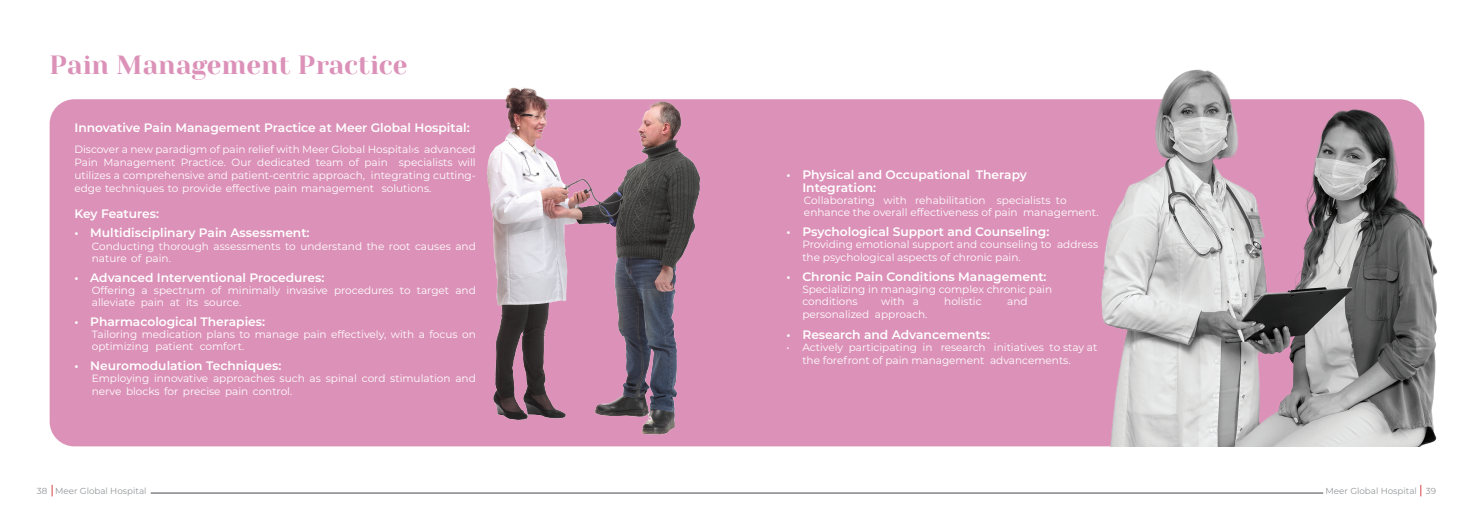
<style>
.page{position:relative;width:1474px;height:521px;background:#fff}
.page>*{position:absolute;margin:0;border:0;box-sizing:border-box;transform-origin:0 0}
.t1{font:26.25px "Yeseva One";color:#dc92b8}
.t2{font:600 12.25px/12.2px "Montserrat";color:#fff}
.t3{font:10.5px/12.2px "Montserrat";color:#fff}
.t4{font:8.75px "Montserrat";color:#939598}
.s1{font-size:12.25px;color:#d1232a}
</style>
<div class="page">
<hr style="left:737px;top:492px;width:586px;height:2px;background:#939598">
<hr style="left:151px;top:492px;width:586px;height:2px;background:#939598">
<div style="left:50px;top:99px;width:1374px;height:347px;background:#dc92b8;border-radius:25px"></div>
<img style="left:1088px;top:69px;width:350px;height:378px">
<img style="left:463px;top:87px;width:246px;height:360px">
<h1 class="t1" style="left:50px;top:45px;width:359px">Pain Management Practice</h1>
<p class="t2" style="left:74px;top:121px;width:397px">Innovative Pain Management Practice at Meer Global Hospital:</p>
<p class="t3" style="left:74px;top:142px;width:403px;line-height:13.1px;text-align:justify">Discover a new paradigm of pain relief with Meer Global Hospital›s advanced Pain Management Practice. Our dedicated team of pain specialists will utilizes a comprehensive and patient-centric approach, integrating cutting&shy;edge techniques to provide effective pain management solutions.</p>
<p class="t2" style="left:74px;top:207px;width:86px">Key Features:</p>
<p class="t2" style="left:74px;top:226px;width:236px">• Multidisciplinary Pain Assessment:</p>
<p class="t3" style="left:92px;top:239px;width:385px">Conducting thorough assessments to understand the root causes and nature of pain.</p>
<p class="t2" style="left:74px;top:271px;width:251px">• Advanced Interventional Procedures:</p>
<p class="t3" style="left:92px;top:284px;width:385px">Offering a spectrum of minimally invasive procedures to target and alleviate pain at its source.</p>
<p class="t2" style="left:74px;top:315px;width:192px">• Pharmacological Therapies:</p>
<p class="t3" style="left:92px;top:328px;width:385px">Tailoring medication plans to manage pain effectively, with a focus on optimizing patient comfort.</p>
<p class="t2" style="left:74px;top:359px;width:208px">• Neuromodulation Techniques:</p>
<p class="t3" style="left:92px;top:372px;width:385px">Employing innovative approaches such as spinal cord stimulation and nerve blocks for precise pain control.</p>
<p class="t2" style="left:802px;top:168px;width:226px;text-indent:-16px">• Physical and Occupational Therapy<br>Integration:</p>
<p class="t3" style="left:804px;top:194px;width:296px">Collaborating with rehabilitation specialists to enhance the overall effectiveness of pain management.</p>
<p class="t2" style="left:786px;top:225px;width:264px">• Psychological Support and Counseling:</p>
<p class="t3" style="left:802px;top:237px;width:297px;line-height:13.1px">Providing emotional support and counseling to address the psychological aspects of chronic pain.</p>
<p class="t2" style="left:786px;top:270px;width:261px">• Chronic Pain Conditions Management:</p>
<p class="t3" style="left:802px;top:283px;width:251px">Specializing in managing complex chronic pain conditions</p>
<p class="t3" style="left:881px;top:295px;width:39px">with a</p>
<p class="t3" style="left:944px;top:295px;width:39px">holistic</p>
<p class="t3" style="left:1007px;top:295px;width:22px">and</p>
<p class="t3" style="left:802px;top:308px;width:126px">personalized approach.</p>
<p class="t2" style="left:786px;top:328px;width:205px">• Research and Advancements:</p>
<p class="t3" style="left:802px;top:341px;width:296px;line-height:13.1px;text-indent:-16px">• Actively participating in research initiatives to stay at the forefront of pain management advancements.</p>
<p class="t4" style="left:37px;top:485px;width:111px">38 <span class="s1">|</span>Meer Global Hospital</p>
<p class="t4" style="left:1325px;top:485px;width:112px">Meer Global Hospital <span class="s1">|</span> 39</p>
</div>
